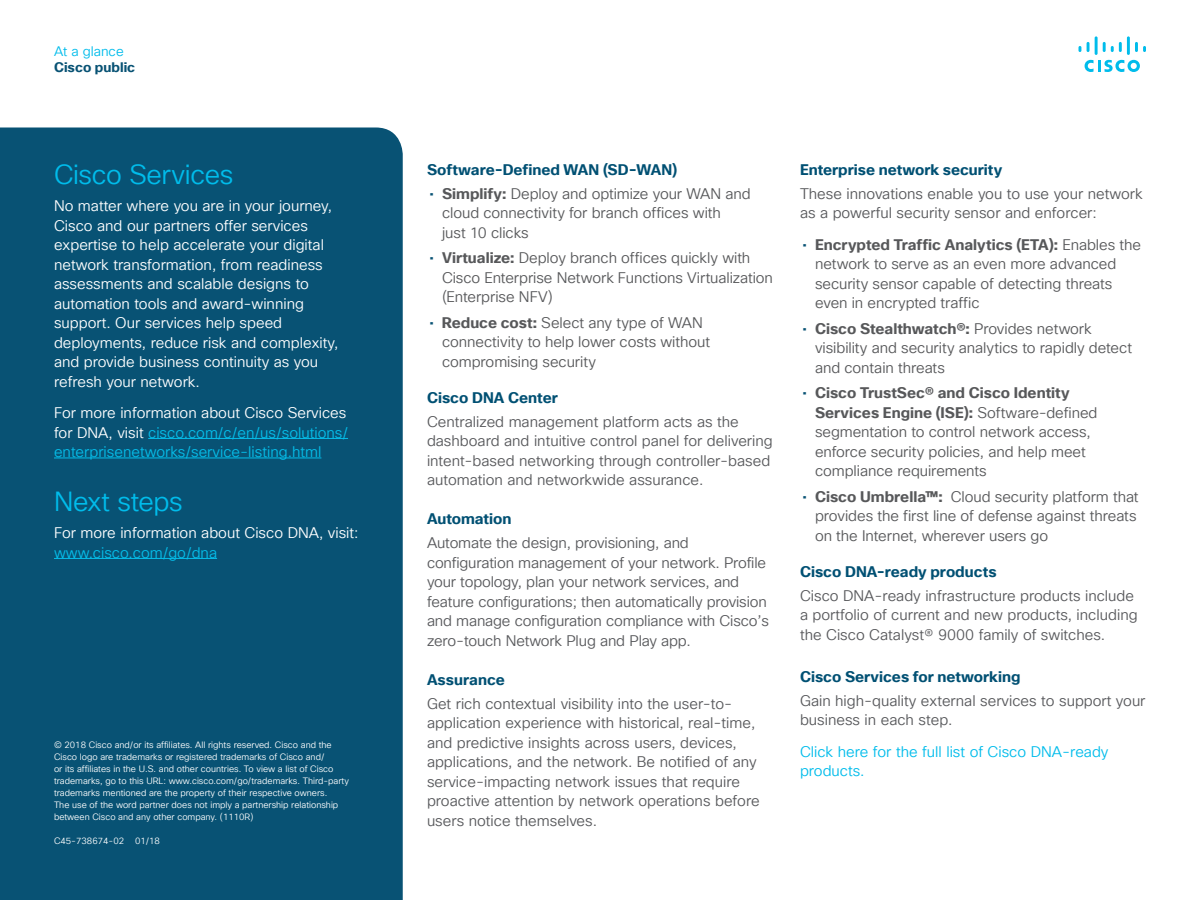
<style>
.page{position:relative;width:1200px;height:900px;background:#fff}
.page>*{position:absolute;margin:0;border:0;box-sizing:border-box;transform-origin:0 0}
.Subhead2_Blue{font:27px "Cisco Sans TT Light";letter-spacing:-.015em;color:#00bceb}
.Body{font:15px/19.5px "Cisco Sans TT Light";color:#58595c}
.t1{font:15px/19.5px "Cisco Sans TT Light";letter-spacing:-.005em;color:#57585a}
.Bod_10_13_Light_Whit{font:15px/19.5px "Cisco Sans TT Light";color:#fff}
.Subhead4_Indigo{font:700 15px "Cisco Sans TT";color:#005073}
.Bod_10_13_Light_Whit-2{font:15px/19.5px "Cisco Sans TT Light";color:#05bde9;text-align:justify}
.Bod_10_13_Light_Whit-3{font:15px/19.5px "Cisco Sans TT Light";color:#00bceb}
.t2{font:700 13.5px "Cisco Sans TT";color:#085274}
.t3{font:13.5px "Cisco Sans TT Light";color:#00bceb}
.Legal_6_8_Light_Whit{font:9px/12px "Cisco Sans TT Light";color:#fff}
.s1{color:#fff}
.s2{color:#05bde9}
.s3{font-family:"Cisco Sans TT";color:#085274}
.s4{font-family:"Cisco Sans TT";font-weight:700}
</style>
<div class="page">
<svg style="left:1085px;top:60px;width:55px;height:12px"></svg>
<svg style="left:1079px;top:46px;width:2px;height:6px"></svg>
<svg style="left:1087px;top:42px;width:3px;height:10px"></svg>
<hr style="left:1095px;top:36px;width:3px;height:19px;background:#00bceb">
<svg style="left:1103px;top:42px;width:19px;height:10px"></svg>
<hr style="left:1127px;top:36px;width:3px;height:19px;background:#00bceb">
<svg style="left:1135px;top:42px;width:11px;height:10px"></svg>
<div style="left:0;top:128px;width:403px;height:772px;background:#085274"></div>
<hr style="left:148px;top:438px;width:200px;height:1px;background:#05bde9">
<hr style="left:54px;top:458px;width:267px;height:1px;background:#05bde9">
<hr style="left:54px;top:558px;width:163px;height:1px;background:#05bde9">
<p class="t3" style="left:54px;top:42px;width:71px">At a glance</p>
<p class="t2" style="left:54px;top:58px;width:83px">Cisco public</p>
<p class="Subhead2_Blue" style="left:54px;top:157px;width:181px">Cisco Services</p>
<p class="Bod_10_13_Light_Whit" style="left:54px;top:197px;width:286px">No matter where you are in your journey, Cisco and our partners offer services expertise to help accelerate your digital network transformation, from readiness assessments and scalable designs to automation tools and award-winning support. Our services help speed deployments, reduce risk and complexity, and provide business continuity as you refresh your network.</p>
<p class="Bod_10_13_Light_Whit-2" style="left:54px;top:404px;width:296px"><span class="s1">For more information about Cisco Services for DNA, visit</span> cisco.com/c/en/us/solutions/ enterprisenetworks/service-listing.html</p>
<p class="Subhead2_Blue" style="left:54px;top:484px;width:130px">Next steps</p>
<p class="Bod_10_13_Light_Whit" style="left:54px;top:524px;width:306px">For more information about Cisco DNA, visit: <span class="s2">www.cisco.com/go/dna</span></p>
<p class="Legal_6_8_Light_Whit" style="left:54px;top:739px;width:296px">© 2018 Cisco and/or its affiliates. All rights reserved. Cisco and the Cisco logo are trademarks or registered trademarks of Cisco and/<br>or its affiliates in the U.S. and other countries. To view a list of Cisco trademarks, go to this URL: www.cisco.com/go/trademarks. Third-party trademarks mentioned are the property of their respective owners.<br>The use of the word partner does not imply a partnership relationship between Cisco and any other company. (1110R)</p>
<p class="Legal_6_8_Light_Whit" style="left:54px;top:835px;width:108px">C45-738674-02 01/18</p>
<p class="Subhead4_Indigo" style="left:427px;top:159px;width:252px">Software-Defined WAN (SD-WAN)</p>
<p class="t1" style="left:442px;top:184px;width:310px;text-indent:-13px"><span class="s3">•</span> <span class="s4">Simplify:</span> Deploy and optimize your WAN and cloud connectivity for branch offices with<br>just 10 clicks</p>
<p class="t1" style="left:442px;top:249px;width:333px;text-indent:-13px"><span class="s3">•</span> <span class="s4">Virtualize:</span> Deploy branch offices quickly with<br>Cisco Enterprise Network Functions Virtualization (Enterprise NFV)</p>
<p class="t1" style="left:442px;top:313px;width:270px;text-indent:-13px"><span class="s3">•</span> <span class="s4">Reduce cost:</span> Select any type of WAN connectivity to help lower costs without compromising security</p>
<p class="Subhead4_Indigo" style="left:427px;top:387px;width:132px">Cisco DNA Center</p>
<p class="Body" style="left:427px;top:412px;width:347px">Centralized management platform acts as the dashboard and intuitive control panel for delivering intent-based networking through controller-based automation and networkwide assurance.</p>
<p class="Subhead4_Indigo" style="left:427px;top:509px;width:86px">Automation</p>
<p class="Body" style="left:427px;top:534px;width:344px">Automate the design, provisioning, and configuration management of your network. Profile your topology, plan your network services, and feature configurations; then automatically provision and manage configuration compliance with Cisco’s zero-touch Network Plug and Play app.</p>
<p class="Subhead4_Indigo" style="left:427px;top:669px;width:79px">Assurance</p>
<p class="Body" style="left:427px;top:694px;width:334px">Get rich contextual visibility into the user-to&shy;application experience with historical, real-time, and predictive insights across users, devices, applications, and the network. Be notified of any service-impacting network issues that require proactive attention by network operations before users notice themselves.</p>
<p class="Subhead4_Indigo" style="left:800px;top:159px;width:204px">Enterprise network security</p>
<p class="Body" style="left:800px;top:184px;width:344px">These innovations enable you to use your network as a powerful security sensor and enforcer:</p>
<p class="t1" style="left:815px;top:235px;width:328px;text-indent:-13px"><span class="s3">•</span> <span class="s4">Encrypted Traffic Analytics (ETA):</span> Enables the network to serve as an even more advanced security sensor capable of detecting threats even in encrypted traffic</p>
<p class="t1" style="left:815px;top:319px;width:319px;text-indent:-13px"><span class="s3">•</span> <span class="s4">Cisco Stealthwatch®:</span> Provides network visibility and security analytics to rapidly detect and contain threats</p>
<p class="t1" style="left:815px;top:384px;width:284px;text-indent:-13px"><span class="s3">•</span> <span class="s4">Cisco TrustSec® and Cisco Identity Services Engine (ISE):</span> Software-defined segmentation to control network access, enforce security policies, and help meet compliance requirements</p>
<p class="t1" style="left:815px;top:487px;width:325px;text-indent:-13px"><span class="s3">•</span> <span class="s4">Cisco Umbrella™:</span> Cloud security platform that provides the first line of defense against threats on the Internet, wherever users go</p>
<p class="Subhead4_Indigo" style="left:800px;top:561px;width:198px">Cisco DNA-ready products</p>
<p class="Body" style="left:800px;top:586px;width:339px">Cisco DNA-ready infrastructure products include a portfolio of current and new products, including the Cisco Catalyst® 9000 family of switches.</p>
<p class="Subhead4_Indigo" style="left:800px;top:666px;width:222px">Cisco Services for networking</p>
<p class="Body" style="left:800px;top:691px;width:347px">Gain high-quality external services to support your business in each step.</p>
<p class="Bod_10_13_Light_Whit-3" style="left:800px;top:742px;width:310px">Click here for the full list of Cisco DNA-ready products.</p>
</div>
